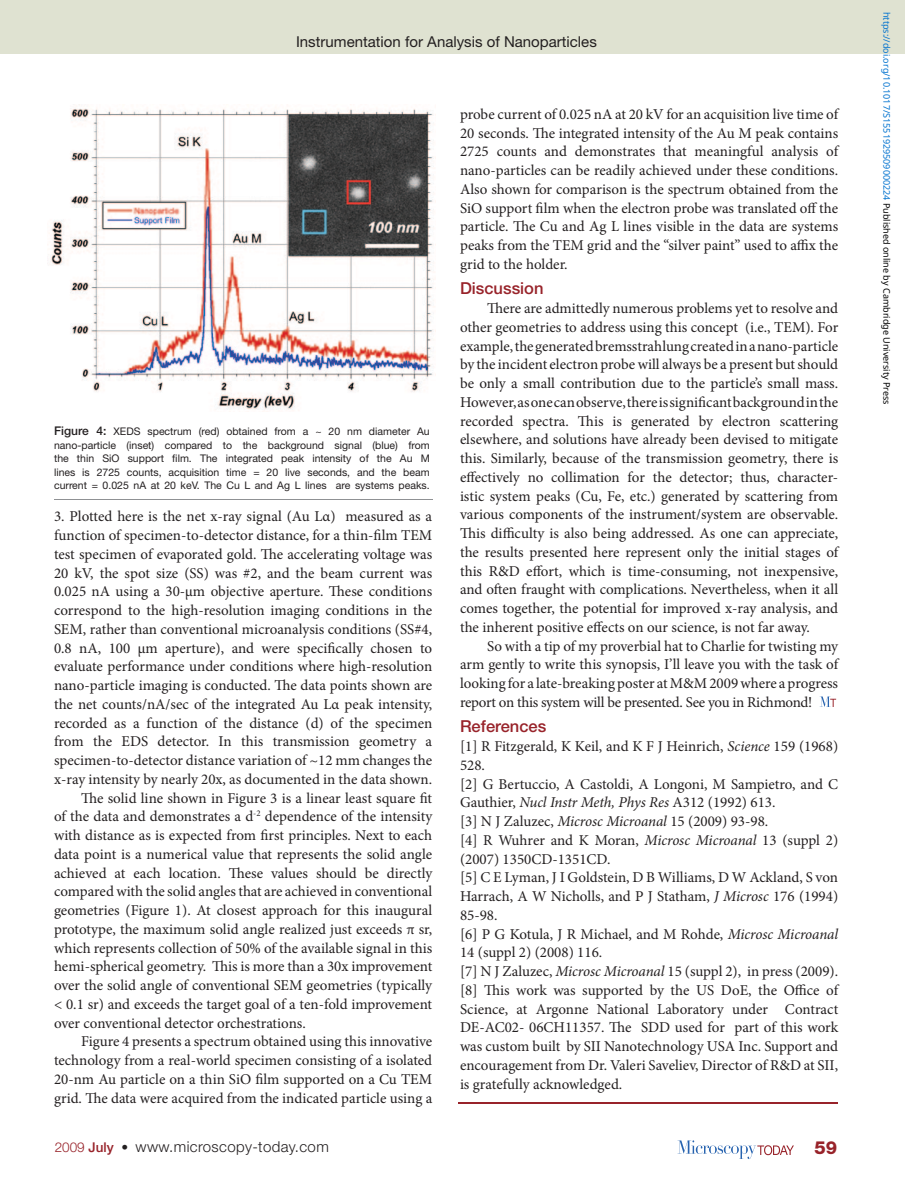
<style>
.page{position:relative;width:905px;height:1188px;background:#fff}
.page>*{position:absolute;margin:0;border:0;box-sizing:border-box;transform-origin:0 0}
.t1{font:800 18px "Helvetica Neue";color:#98232a}
.t2{font:500 16.5px "Helvetica Neue";color:#98232a}
.t3{font:15px/18.8px "Minion Pro";color:#231f20;text-align:justify}
.t4{font:15px "Helvetica Neue";color:#231f20}
.t5{font:300 15px "Helvetica Neue";letter-spacing:.025em;color:#231f20}
.t6{font:10.5px/13.5px "Helvetica Neue";color:#231f20;text-align:justify}
.t7{font:9px "Noto Sans";color:#0172cf}
.s1{font-weight:500;font-size:12px}
.s2{font-style:italic}
.s3{font-size:13.5px;color:#98232a}
.s4{font-weight:500;font-size:13.5px;color:#98232a}
.s5{font-weight:500;font-size:13.5px}
.s6{color:#000}
</style>
<div class="page">
<div style="left:0;top:0;width:904px;height:54px;background:#dfe2d1"></div>
<img style="left:49px;top:104px;width:385px;height:306px">
<hr style="left:54px;top:499px;width:378px;height:1px;background:#8f9194">
<hr style="left:458px;top:1102px;width:379px;height:2px;background:#98232a">
<svg style="left:819px;top:697px;width:17px;height:10px"></svg>
<svg style="left:677px;top:1140px;width:116px;height:19px"></svg>
<p class="t4" style="left:296px;top:33px;width:302px">Instrumentation for Analysis of Nanoparticles</p>
<p class="t6" style="left:54px;top:425px;width:377px"><span class="s1">Figure 4:</span> XEDS spectrum (red) obtained from a ~ 20 nm diameter Au nano-particle (inset) compared to the background signal (blue) from the thin SiO support film. The integrated peak intensity of the Au M lines is 2725 counts, acquisition time = 20 live seconds, and the beam current = 0.025 nA at 20 keV. The Cu L and Ag L lines are systems peaks.</p>
<p class="t3" style="left:54px;top:507px;width:379px">3. Plotted here is the net x-ray signal (Au Lα) measured as a</p>
<p class="t3" style="left:54px;top:526px;width:380px">function of specimen-to-detector distance, for a thin-film TEM</p>
<p class="t3" style="left:54px;top:545px;width:379px">test specimen of evaporated gold. The accelerating voltage was</p>
<p class="t3" style="left:54px;top:564px;width:379px">20 kV, the spot size (SS) was #2, and the beam current was</p>
<p class="t3" style="left:54px;top:582px;width:380px">0.025 nA using a 30-µm objective aperture. These conditions</p>
<p class="t3" style="left:54px;top:601px;width:380px">correspond to the high-resolution imaging conditions in the</p>
<p class="t3" style="left:54px;top:620px;width:379px">SEM, rather than conventional microanalysis conditions (SS#4,</p>
<p class="t3" style="left:54px;top:639px;width:379px">0.8 nA, 100 µm aperture), and were specifically chosen to</p>
<p class="t3" style="left:54px;top:657px;width:380px">evaluate performance under conditions where high-resolution</p>
<p class="t3" style="left:54px;top:676px;width:380px">nano-particle imaging is conducted. The data points shown are</p>
<p class="t3" style="left:54px;top:695px;width:380px">the net counts/nA/sec of the integrated Au Lα peak intensity,</p>
<p class="t3" style="left:54px;top:714px;width:380px">recorded as a function of the distance (d) of the specimen</p>
<p class="t3" style="left:54px;top:732px;width:379px">from the EDS detector. In this transmission geometry a</p>
<p class="t3" style="left:54px;top:751px;width:379px">specimen-to-detector distance variation of ~12 mm changes the</p>
<p class="t3" style="left:54px;top:770px;width:380px">x-ray intensity by nearly 20x, as documented in the data shown.</p>
<p class="t3" style="left:81px;top:789px;width:352px">The solid line shown in Figure 3 is a linear least square fit</p>
<p class="t3" style="left:54px;top:807px;width:380px">of the data and demonstrates a d<sup>-2</sup> dependence of the intensity</p>
<p class="t3" style="left:54px;top:826px;width:379px">with distance as is expected from first principles. Next to each</p>
<p class="t3" style="left:54px;top:845px;width:379px">data point is a numerical value that represents the solid angle</p>
<p class="t3" style="left:54px;top:864px;width:380px">achieved at each location. These values should be directly</p>
<p class="t3" style="left:54px;top:882px;width:380px">compared with the solid angles that are achieved in conventional</p>
<p class="t3" style="left:54px;top:901px;width:379px">geometries (Figure 1). At closest approach for this inaugural</p>
<p class="t3" style="left:54px;top:920px;width:380px">prototype, the maximum solid angle realized just exceeds π sr,</p>
<p class="t3" style="left:54px;top:939px;width:379px">which represents collection of 50% of the available signal in this</p>
<p class="t3" style="left:54px;top:957px;width:380px">hemi-spherical geometry. This is more than a 30x improvement</p>
<p class="t3" style="left:54px;top:976px;width:379px">over the solid angle of conventional SEM geometries (typically</p>
<p class="t3" style="left:54px;top:995px;width:379px">&lt; 0.1 sr) and exceeds the target goal of a ten-fold improvement</p>
<p class="t3" style="left:54px;top:1014px;width:253px">over conventional detector orchestrations.</p>
<p class="t3" style="left:81px;top:1032px;width:352px">Figure 4 presents a spectrum obtained using this innovative</p>
<p class="t3" style="left:54px;top:1051px;width:379px">technology from a real-world specimen consisting of a isolated</p>
<p class="t3" style="left:54px;top:1070px;width:379px">20-nm Au particle on a thin SiO film supported on a Cu TEM</p>
<p class="t3" style="left:54px;top:1089px;width:380px">grid. The data were acquired from the indicated particle using a</p>
<p class="t3" style="left:460px;top:105px;width:380px">probe current of 0.025 nA at 20 kV for an acquisition live time of 20 seconds. The integrated intensity of the Au M peak contains 2725 counts and demonstrates that meaningful analysis of nano-particles can be readily achieved under these conditions.<br>Also shown for comparison is the spectrum obtained from the SiO support film when the electron probe was translated off the particle. The Cu and Ag L lines visible in the data are systems peaks from the TEM grid and the “silver paint” used to affix the grid to the holder.</p>
<p class="t2" style="left:460px;top:279px;width:85px">Discussion</p>
<p class="t3" style="left:460px;top:299px;width:380px;text-indent:27px">There are admittedly numerous problems yet to resolve and other geometries to address using this concept (i.e., TEM). For example, the generated bremsstrahlung created in a nano-particle by the incident electron probe will always be a present but should be only a small contribution due to the particle’s small mass.<br>However, as one can observe, there is significant background in the recorded spectra. This is generated by electron scattering elsewhere, and solutions have already been devised to mitigate this. Similarly, because of the transmission geometry, there is effectively no collimation for the detector; thus, character&shy;istic system peaks (Cu, Fe, etc.) generated by scattering from various components of the instrument/system are observable.<br>This difficulty is also being addressed. As one can appreciate, the results presented here represent only the initial stages of this R&amp;D effort, which is time-consuming, not inexpensive, and often fraught with complications. Nevertheless, when it all comes together, the potential for improved x-ray analysis, and the inherent positive effects on our science, is not far away.</p>
<p class="t3" style="left:460px;top:637px;width:380px;text-indent:27px">So with a tip of my proverbial hat to Charlie for twisting my arm gently to write this synopsis, I’ll leave you with the task of looking for a late-breaking poster at M&amp;M 2009 where a progress report on this system will be presented. See you in Richmond!</p>
<p class="t2" style="left:460px;top:717px;width:88px">References</p>
<p class="t3" style="left:460px;top:737px;width:380px;text-align:left">[1] R Fitzgerald, K Keil, and K F J Heinrich, <span class="s2">Science</span> 159 (1968)<br>528.<br>[2] G Bertuccio, A Castoldi, A Longoni, M Sampietro, and C Gauthier, <span class="s2">Nucl Instr Meth, Phys Res</span> A312 (1992) 613.<br>[3] N J Zaluzec, <span class="s2">Microsc Microanal</span> 15 (2009) 93-98.<br>[4] R Wuhrer and K Moran, <span class="s2">Microsc Microanal</span> 13 (suppl 2) (2007) 1350CD-1351CD.<br>[5] C E Lyman, J I Goldstein, D B Williams, D W Ackland, S von Harrach, A W Nicholls, and P J Statham, <span class="s2">J Microsc</span> 176 (1994)<br>85-98.<br>[6] P G Kotula, J R Michael, and M Rohde, <span class="s2">Microsc Microanal </span>14 (suppl 2) (2008) 116.<br>[7] N J Zaluzec, <span class="s2">Microsc Microanal</span> 15 (suppl 2), in press (2009). [8] This work was supported by the US DoE, the Office of Science, at Argonne National Laboratory under Contract DE-AC02- 06CH11357. The SDD used for part of this work was custom built by SII Nanotechnology USA Inc. Support and encouragement from Dr. Valeri Saveliev, Director of R&amp;D at SII, is gratefully acknowledged.</p>
<p class="t5" style="left:55px;top:1138px;width:275px"><span class="s3">2009</span> <span class="s4">July</span> <span class="s5">•</span> www.microscopy-today.com</p>
<p class="t1" style="left:814px;top:1137px;width:24px">59</p>
<p class="t7" style="left:893px;top:12px;width:394px;rotate:90deg">https://doi.org/10.1017/S1551929509000224 <span class="s6">Published online by Cambridge University Press</span></p>
</div>
